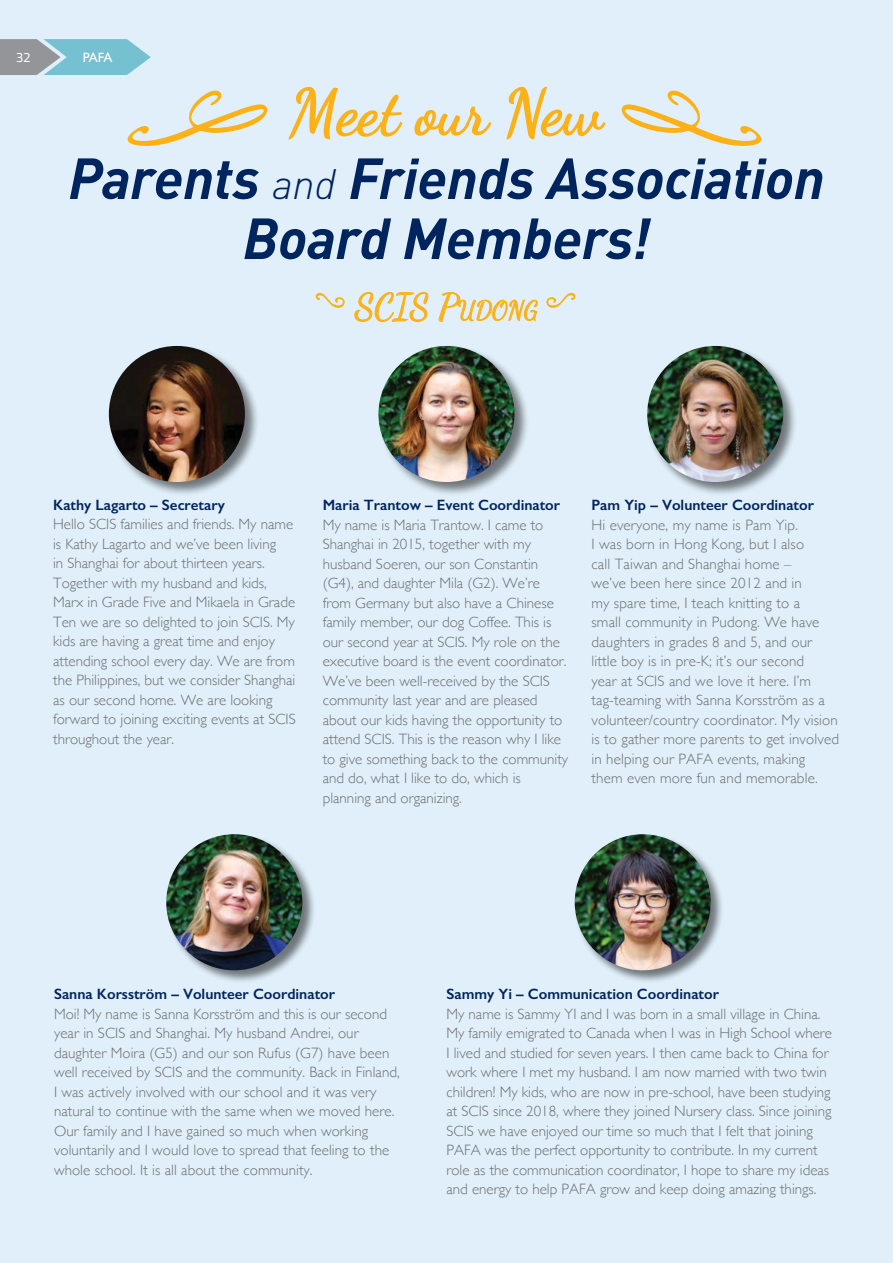
<style>
.page{position:relative;width:893px;height:1263px;background:#e0eff9}
.page>*{position:absolute;margin:0;border:0;box-sizing:border-box;transform-origin:0 0}
.t1{font:63px "Dancing Script";letter-spacing:-.005em;color:#fcb116}
.t2{font:italic 700 57px/60px "DIN";letter-spacing:-.01em;color:#00245d;text-align:center}
.t3{font:25.2px "Dancing Script";color:#fcb116}
.t4{font:300 15px/19.5px "Gill Sans";color:#6d6e71}
.t5{font:600 15px "Gill Sans";color:#00245d}
.t6{font:13.5px "Gill Sans";color:#fff}
.t7{font:13.5px "Titillium Maps 29 L 400 wt";color:#fff}
.s1{font-weight:300;font-size:42px}
.s2{font-size:36px}
</style>
<div class="page">
<svg style="left:288px;top:86px;width:115px;height:54px"></svg>
<svg style="left:414px;top:106px;width:78px;height:30px"></svg>
<svg style="left:506px;top:86px;width:100px;height:54px"></svg>
<svg style="left:127px;top:90px;width:141px;height:56px"></svg>
<svg style="left:621px;top:90px;width:141px;height:56px"></svg>
<svg style="left:354px;top:292px;width:75px;height:30px"></svg>
<svg style="left:438px;top:292px;width:100px;height:30px"></svg>
<div style="left:109px;top:346px;width:151px;height:150px;background:#000;opacity:.5"></div>
<img style="left:109px;top:346px;width:136px;height:136px;border-radius:68px">
<div style="left:378px;top:346px;width:152px;height:151px;background:#000;opacity:.5"></div>
<img style="left:378px;top:346px;width:136px;height:136px;border-radius:68px">
<div style="left:574px;top:833px;width:151px;height:151px;background:#000;opacity:.5"></div>
<img style="left:575px;top:834px;width:136px;height:136px;border-radius:68px">
<div style="left:647px;top:346px;width:151px;height:150px;background:#000;opacity:.5"></div>
<img style="left:647px;top:346px;width:136px;height:136px;border-radius:68px">
<div style="left:165px;top:833px;width:151px;height:151px;background:#000;opacity:.5"></div>
<img style="left:166px;top:834px;width:136px;height:136px;border-radius:68px">
<svg style="left:315px;top:293px;width:30px;height:15px"></svg>
<svg style="left:546px;top:293px;width:30px;height:15px"></svg>
<svg style="left:0;top:39px;width:151px;height:36px"></svg>
<p class="t7" style="left:16px;top:47px;width:16px">32</p>
<p class="t6" style="left:83px;top:49px;width:31px">PAFA</p>
<h1 class="t1" style="left:290px;top:75px;width:314px">Meet our New</h1>
<h2 class="t2" style="left:68px;top:146px;width:758px">Parents <span class="s1">and</span> Friends Association<br>Board Members!</h2>
<h3 class="t3" style="left:355px;top:295px;width:184px"><span class="s2">SCIS</span> <span class="s2">P</span>UDONG</h3>
<p class="t5" style="left:53px;top:495px;width:173px">Kathy Lagarto – Secretary</p>
<p class="t4" style="left:53px;top:514px;width:244px">Hello SCIS families and friends. My name is Kathy Lagarto and we’ve been living<br>in Shanghai for about thirteen years.<br>Together with my husband and kids, Marx in Grade Five and Mikaela in Grade Ten we are so delighted to join SCIS. My kids are having a great time and enjoy attending school every day. We are from the Philippines, but we consider Shanghai as our second home. We are looking forward to joining exciting events at SCIS throughout the year.</p>
<p class="t5" style="left:323px;top:496px;width:239px">Maria Trantow – Event Coordinator</p>
<p class="t4" style="left:323px;top:514px;width:247px">My name is Maria Trantow. I came to Shanghai in 2015, together with my husband Soeren, our son Constantin (G4), and daughter Mila (G2). We’re from Germany but also have a Chinese family member, our dog Coffee. This is our second year at SCIS. My role on the executive board is the event coordinator.<br>We’ve been well-received by the SCIS community last year and are pleased about our kids having the opportunity to attend SCIS. This is the reason why I like to give something back to the community and do, what I like to do, which is planning and organizing.</p>
<p class="t5" style="left:591px;top:496px;width:224px">Pam Yip – Volunteer Coordinator</p>
<p class="t4" style="left:591px;top:514px;width:249px">Hi everyone, my name is Pam Yip.<br>I was born in Hong Kong, but I also<br>call Taiwan and Shanghai home –<br>we’ve been here since 2012 and in<br>my spare time, I teach knitting to a<br>small community in Pudong. We have daughters in grades 8 and 5, and our little boy is in pre-K; it’s our second<br>year at SCIS and we love it here. I’m tag-teaming with Sanna Korsström as a volunteer/country coordinator. My vision is to gather more parents to get involved in helping our PAFA events, making them even more fun and memorable.</p>
<p class="t5" style="left:54px;top:985px;width:283px">Sanna Korsström – Volunteer Coordinator</p>
<p class="t4" style="left:54px;top:1003px;width:347px">Moi! My name is Sanna Korsström and this is our second year in SCIS and Shanghai. My husband Andrei, our daughter Moira (G5) and our son Rufus (G7) have been well received by SCIS and the community. Back in Finland, I was actively involved with our school and it was very natural to continue with the same when we moved here.<br>Our family and I have gained so much when working voluntarily and I would love to spread that feeling to the whole school. It is all about the community.</p>
<p class="t5" style="left:446px;top:985px;width:274px">Sammy Yi – Communication Coordinator</p>
<p class="t4" style="left:446px;top:1003px;width:387px">My name is Sammy YI and I was born in a small village in China.<br>My family emigrated to Canada when I was in High School where I lived and studied for seven years. I then came back to China for work where I met my husband. I am now married with two twin children! My kids, who are now in pre-school, have been studying at SCIS since 2018, where they joined Nursery class. Since joining SCIS we have enjoyed our time so much that I felt that joining PAFA was the perfect opportunity to contribute. In my current role as the communication coordinator, I hope to share my ideas and energy to help PAFA grow and keep doing amazing things.</p>
</div>
